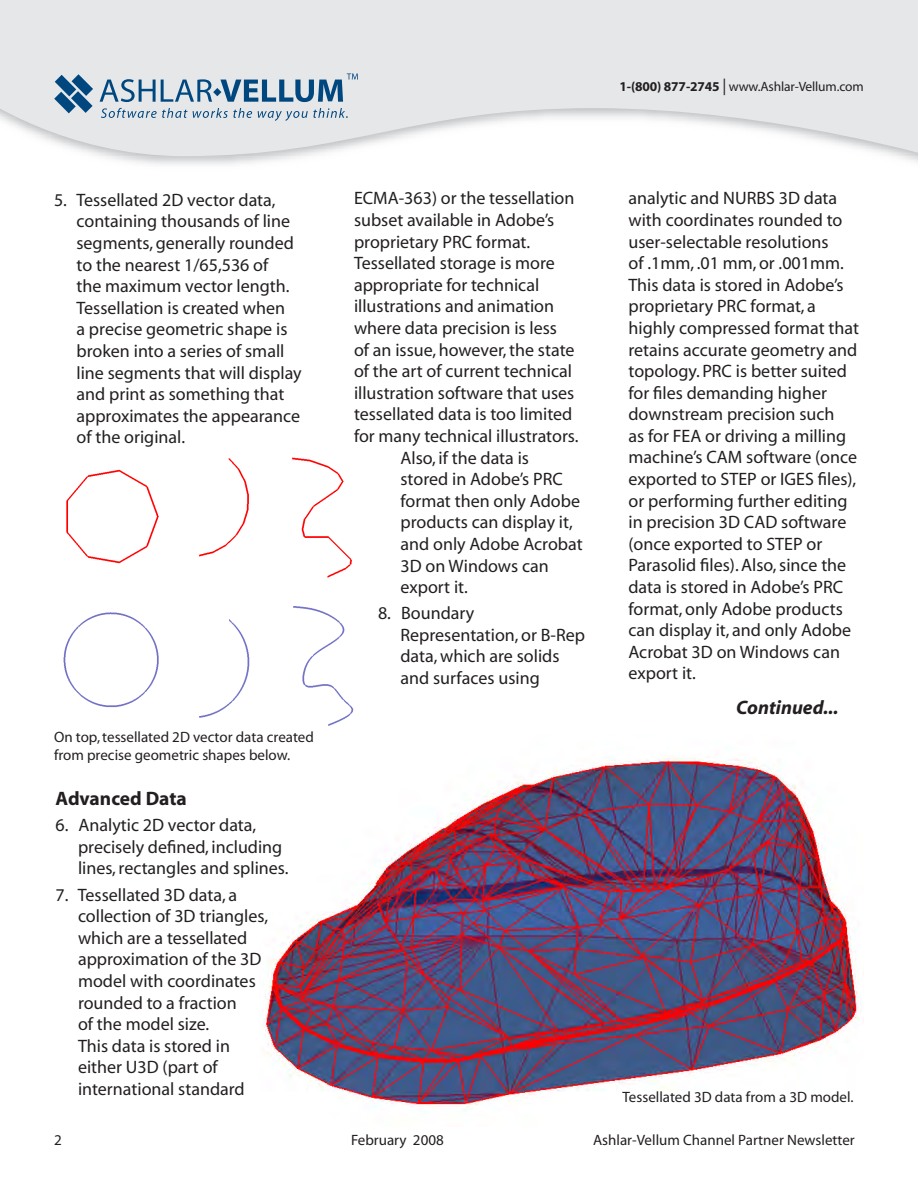
<style>
.page{position:relative;width:918px;height:1188px;background:#fff}
.page>*{position:absolute;margin:0;border:0;box-sizing:border-box;transform-origin:0 0}
.t1{font:700 19.5px "Myriad";color:#231f20}
.t2{font:italic 700 19.5px "Myriad";color:#231f20}
.t3{font:18px/21.6px "Myriad";color:#231f20}
.t4{font:15px/18px "Myriad";color:#231f20}
.t5{font:13.5px "Myriad";letter-spacing:-.01em;color:#231f20}
.s1{font-weight:700}
.s2{font-size:16.5px}
</style>
<div class="page">
<svg style="left:0;top:0;width:918px;height:161px;fill:#e6e7e9"></svg>
<svg style="left:101px;top:108px;width:151px;height:10px;background:#b2c3d1"></svg>
<svg style="left:258px;top:108px;width:90px;height:13px"></svg>
<svg style="left:54px;top:74px;width:39px;height:39px;background:#6a91b0"></svg>
<svg style="left:100px;top:73px;width:258px;height:29px;background:#a1b7c9"></svg>
<img style="left:262px;top:756px;width:602px;height:357px">
<img style="left:63px;top:457px;width:291px;height:269px">
<p class="t3" style="left:76px;top:190px;width:227px;text-indent:-22px">5. Tessellated 2D vector data, containing thousands of line segments, generally rounded to the nearest 1/65,536 of<br>the maximum vector length.<br>Tessellation is created when<br>a precise geometric shape is broken into a series of small line segments that will display and print as something that approximates the appearance of the original.</p>
<p class="t4" style="left:54px;top:728px;width:261px">On top, tessellated 2D vector data created from precise geometric shapes below.</p>
<p class="t1" style="left:56px;top:789px;width:133px">Advanced Data</p>
<p class="t3" style="left:78px;top:815px;width:212px;text-indent:-22px">6. Analytic 2D vector data, precisely defined, including lines, rectangles and splines.</p>
<p class="t3" style="left:78px;top:884px;width:192px;text-indent:-22px">7. Tessellated 3D data, a collection of 3D triangles, which are a tessellated approximation of the 3D model with coordinates rounded to a fraction<br>of the model size.<br>This data is stored in either U3D (part of international standard</p>
<p class="t5" style="left:620px;top:79px;width:246px"><span class="s1">1-(800) 877-2745</span> <span class="s2">|</span> www.Ashlar-Vellum.com</p>
<p class="t3" style="left:354px;top:188px;width:222px">ECMA-363) or the tessellation</p>
<p class="t3" style="left:354px;top:210px;width:202px">subset available in Adobe’s</p>
<p class="t3" style="left:354px;top:231px;width:178px">proprietary PRC format.</p>
<p class="t3" style="left:354px;top:253px;width:203px">Tessellated storage is more</p>
<p class="t3" style="left:354px;top:275px;width:187px">appropriate for technical</p>
<p class="t3" style="left:354px;top:296px;width:202px">illustrations and animation</p>
<p class="t3" style="left:354px;top:318px;width:205px">where data precision is less</p>
<p class="t3" style="left:354px;top:339px;width:222px">of an issue, however, the state</p>
<p class="t3" style="left:354px;top:361px;width:219px">of the art of current technical</p>
<p class="t3" style="left:354px;top:383px;width:222px">illustration software that uses</p>
<p class="t3" style="left:354px;top:404px;width:220px">tessellated data is too limited</p>
<p class="t3" style="left:354px;top:426px;width:226px">for many technical illustrators.</p>
<p class="t3" style="left:400px;top:447px;width:130px">Also, if the data is</p>
<p class="t3" style="left:400px;top:469px;width:164px">stored in Adobe’s PRC</p>
<p class="t3" style="left:400px;top:491px;width:181px">format then only Adobe</p>
<p class="t3" style="left:400px;top:512px;width:174px">products can display it,</p>
<p class="t3" style="left:400px;top:534px;width:184px">and only Adobe Acrobat</p>
<p class="t3" style="left:400px;top:555px;width:150px">3D on Windows can</p>
<p class="t3" style="left:400px;top:577px;width:69px">export it.</p>
<p class="t3" style="left:400px;top:603px;width:186px;text-indent:-22px">8. Boundary<br>Representation, or B-Rep data, which are solids and surfaces using</p>
<p class="t3" style="left:628px;top:188px;width:232px">analytic and NURBS 3D data with coordinates rounded to user-selectable resolutions<br>of .1mm, .01 mm, or .001mm.<br>This data is stored in Adobe’s proprietary PRC format, a highly compressed format that retains accurate geometry and topology. PRC is better suited for files demanding higher downstream precision such<br>as for FEA or driving a milling machine’s CAM software (once exported to STEP or IGES files), or performing further editing in precision 3D CAD software (once exported to STEP or<br>Parasolid files). Also, since the data is stored in Adobe’s PRC format, only Adobe products can display it, and only Adobe<br>Acrobat 3D on Windows can export it.</p>
<p class="t2" style="left:736px;top:697px;width:104px">Continued...</p>
<p class="t4" style="left:622px;top:1088px;width:233px">Tessellated 3D data from a 3D model.</p>
<p class="t4" style="left:54px;top:1132px;width:9px">2</p>
<p class="t4" style="left:351px;top:1132px;width:94px">February 2008</p>
<p class="t4" style="left:593px;top:1132px;width:263px">Ashlar-Vellum Channel Partner Newsletter</p>
</div>
